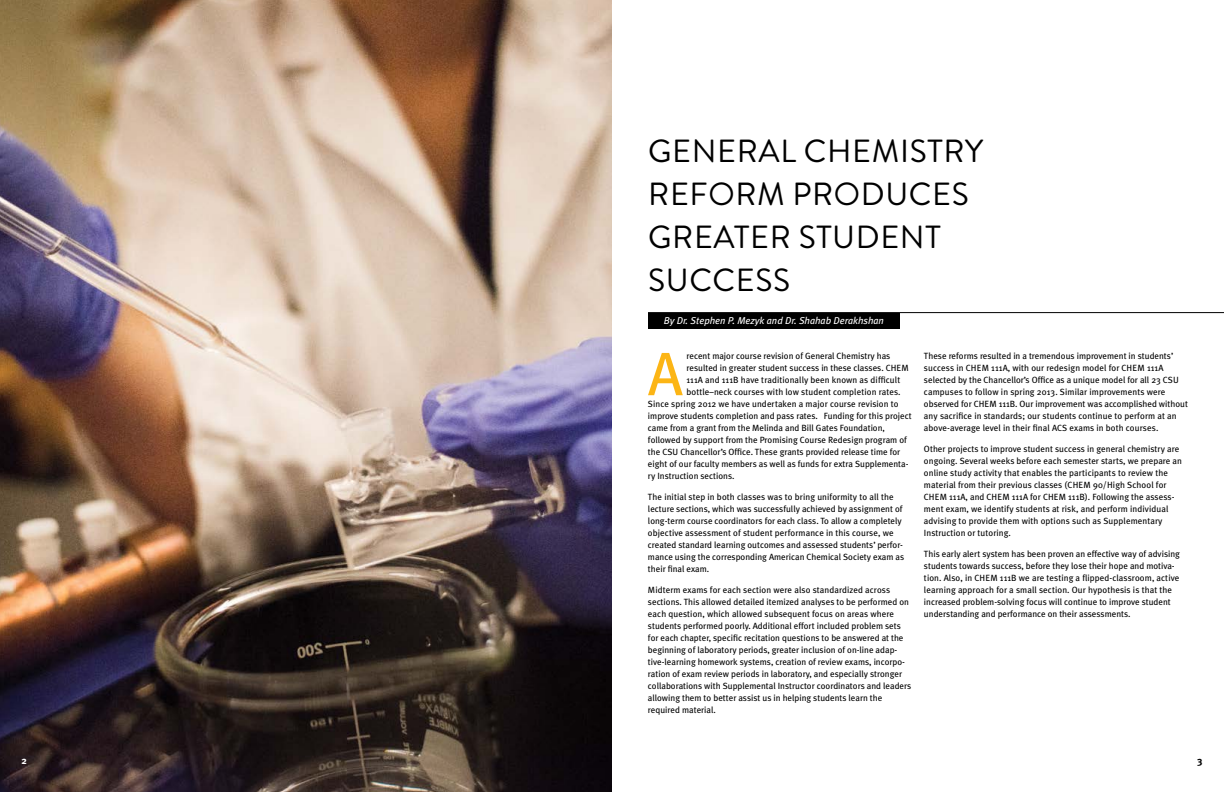
<style>
.page{position:relative;width:1224px;height:792px;background:#fff}
.page>*{position:absolute;margin:0;border:0;box-sizing:border-box;transform-origin:0 0}
.t1{font:61.2px "Meta Plus";color:#fcb515}
.t2{font:32px/43px "Brandon Grotesque";letter-spacing:.02em;color:#000}
.t3{font:italic 10px "Meta Plus";color:#fff}
.t4{font:700 10px "Meta Plus";color:#fff}
.t5{font:700 10px "Meta Plus";color:#000}
.t6{font:9px/12px "Meta Plus";color:#000}
</style>
<div class="page">
<div style="left:648px;top:313px;width:252px;height:15px;background:#000"></div>
<hr style="left:648px;top:312px;width:576px;height:1px;background:#000">
<img style="left:0;top:0;width:612px;height:792px">
<h2 class="t2" style="left:648px;top:130px;width:337px">GENERAL CHEMISTRY<br>REFORM PRODUCES<br>GREATER STUDENT<br>SUCCESS</h2>
<p class="t3" style="left:664px;top:314px;width:222px">By Dr. Stephen P. Mezyk and Dr. Shahab Derakhshan</p>
<h1 class="t1" style="left:648px;top:339px;width:36px">A</h1>
<p class="t6" style="left:687px;top:350px;width:205px">recent major course revision of General Chemistry has</p>
<p class="t6" style="left:687px;top:362px;width:224px">resulted in greater student success in these classes. CHEM</p>
<p class="t6" style="left:687px;top:374px;width:215px">111A and 111B have traditionally been known as difficult</p>
<p class="t6" style="left:687px;top:386px;width:216px">bottle–neck courses with low student completion rates.</p>
<p class="t6" style="left:648px;top:398px;width:252px">Since spring 2012 we have undertaken a major course revision to</p>
<p class="t6" style="left:648px;top:410px;width:265px">improve students completion and pass rates. Funding for this project</p>
<p class="t6" style="left:648px;top:422px;width:239px">came from a grant from the Melinda and Bill Gates Foundation,</p>
<p class="t6" style="left:648px;top:434px;width:260px">followed by support from the Promising Course Redesign program of</p>
<p class="t6" style="left:648px;top:446px;width:254px">the CSU Chancellor’s Office. These grants provided release time for</p>
<p class="t6" style="left:648px;top:458px;width:262px">eight of our faculty members as well as funds for extra Supplementa-</p>
<p class="t6" style="left:648px;top:470px;width:88px">ry Instruction sections.</p>
<p class="t6" style="left:648px;top:491px;width:258px">The initial step in both classes was to bring uniformity to all the lecture sections, which was successfully achieved by assignment of long-term course coordinators for each class. To allow a completely objective assessment of student performance in this course, we created standard learning outcomes and assessed students’ perfor&shy;mance using the corresponding American Chemical Society exam as their final exam.</p>
<p class="t6" style="left:648px;top:584px;width:265px">Midterm exams for each section were also standardized across sections. This allowed detailed itemized analyses to be performed on each question, which allowed subsequent focus on areas where students performed poorly. Additional effort included problem sets for each chapter, specific recitation questions to be answered at the beginning of laboratory periods, greater inclusion of on-line adap&shy;tive-learning homework systems, creation of review exams, incorpo&shy;ration of exam review periods in laboratory, and especially stronger collaborations with Supplemental Instructor coordinators and leaders allowing them to better assist us in helping students learn the required material.</p>
<p class="t6" style="left:924px;top:350px;width:266px">These reforms resulted in a tremendous improvement in students’ success in CHEM 111A, with our redesign model for CHEM 111A selected by the Chancellor’s Office as a unique model for all 23 CSU campuses to follow in spring 2013. Similar improvements were observed for CHEM 111B. Our improvement was accomplished without any sacrifice in standards; our students continue to perform at an above-average level in their final ACS exams in both courses.</p>
<p class="t6" style="left:924px;top:443px;width:260px">Other projects to improve student success in general chemistry are ongoing. Several weeks before each semester starts, we prepare an online study activity that enables the participants to review the material from their previous classes (CHEM 90/High School for CHEM 111A, and CHEM 111A for CHEM 111B). Following the assess&shy;ment exam, we identify students at risk, and perform individual advising to provide them with options such as Supplementary Instruction or tutoring.</p>
<p class="t6" style="left:924px;top:548px;width:258px">This early alert system has been proven an effective way of advising students towards success, before they lose their hope and motiva&shy;tion. Also, in CHEM 111B we are testing a flipped-classroom, active learning approach for a small section. Our hypothesis is that the increased problem-solving focus will continue to improve student understanding and performance on their assessments.</p>
<p class="t4" style="left:21px;top:755px;width:7px">2</p>
<p class="t5" style="left:1197px;top:755px;width:7px">3</p>
</div>
